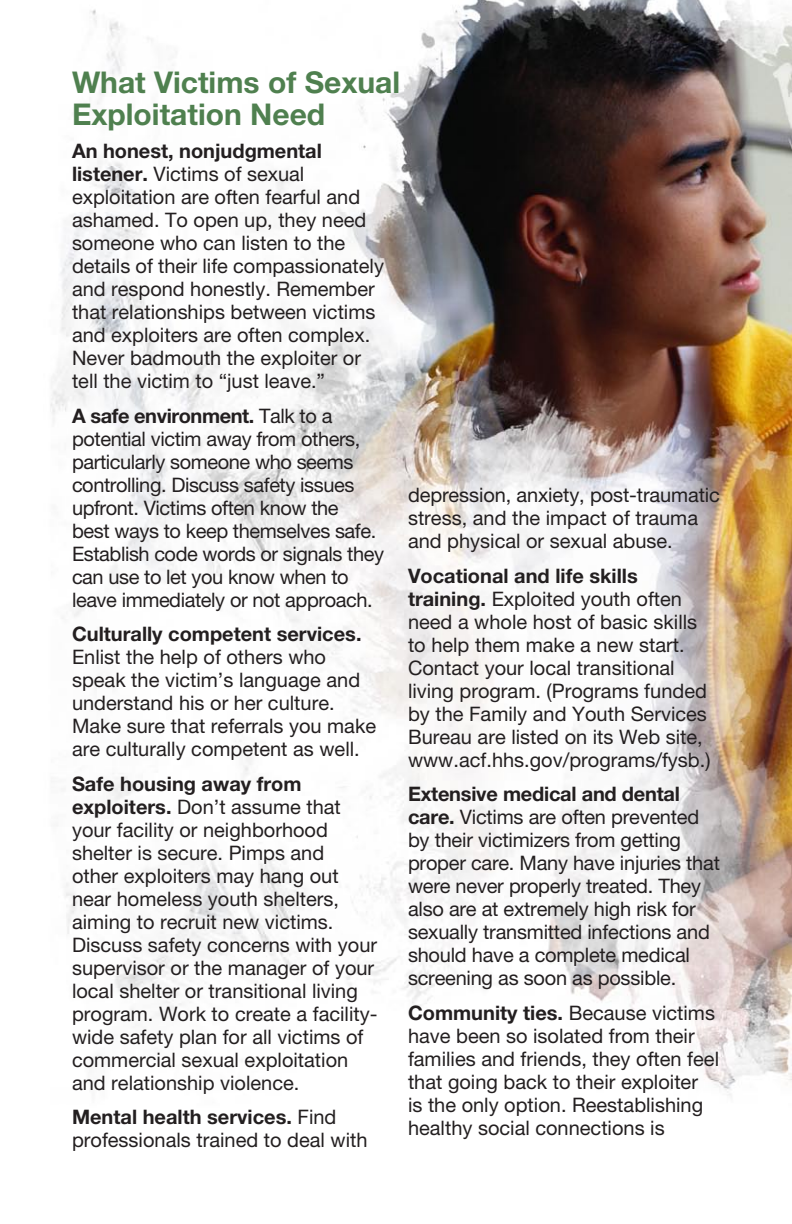
<style>
.page{position:relative;width:792px;height:1224px;background:#fff}
.page>*{position:absolute;margin:0;border:0;box-sizing:border-box;transform-origin:0 0}
.t1{font:700 30px/32px "Helvetica Neue LT Pro";color:#4f804f}
.t2{font:20px/23px "Helvetica Neue LT Pro";color:#231f20}
.t3{font:20px/23px "Helvetica Neue LT Pro";letter-spacing:-.02em;color:#231f20}
.s1{font-weight:700}
</style>
<div class="page">
<img style="left:50px;top:0;width:742px;height:1088px">
<img style="left:611px;top:518px;width:181px;height:578px">
<h2 class="t1" style="left:72px;top:66px;width:330px">What Victims of Sexual<br>Exploitation Need</h2>
<p class="t2" style="left:72px;top:139px;width:314px"><span class="s1">An honest, nonjudgmental listener.</span> Victims of sexual exploitation are often fearful and ashamed. To open up, they need someone who can listen to the details of their life compassionately and respond honestly. Remember that relationships between victims and exploiters are often complex.<br>Never badmouth the exploiter or tell the victim to “just leave.”</p>
<p class="t3" style="left:72px;top:404px;width:314px"><span class="s1">A safe environment.</span> Talk to a potential victim away from others, particularly someone who seems controlling. Discuss safety issues upfront. Victims often know the<br>best ways to keep themselves safe.<br>Establish code words or signals they can use to let you know when to leave immediately or not approach.</p>
<p class="t2" style="left:72px;top:622px;width:306px"><span class="s1">Culturally competent services.<br></span>Enlist the help of others who speak the victim’s language and understand his or her culture.<br>Make sure that referrals you make are culturally competent as well.</p>
<p class="t2" style="left:72px;top:772px;width:307px"><span class="s1">Safe housing away from exploiters.</span> Don’t assume that your facility or neighborhood shelter is secure. Pimps and<br>other exploiters may hang out near homeless youth shelters, aiming to recruit new victims.<br>Discuss safety concerns with your supervisor or the manager of your local shelter or transitional living program. Work to create a facility&shy;wide safety plan for all victims of commercial sexual exploitation and relationship violence.</p>
<p class="t2" style="left:72px;top:1105px;width:297px"><span class="s1">Mental health services.</span> Find professionals trained to deal with</p>
<p class="t2" style="left:408px;top:483px;width:314px">depression, anxiety, post-traumatic stress, and the impact of trauma and physical or sexual abuse.</p>
<p class="t2" style="left:408px;top:564px;width:304px"><span class="s1">Vocational and life skills training.</span> Exploited youth often need a whole host of basic skills to help them make a new start.<br>Contact your local transitional living program. (Programs funded by the Family and Youth Services<br>Bureau are listed on its Web site, www.acf.hhs.gov/programs/fysb.)</p>
<p class="t2" style="left:408px;top:782px;width:313px"><span class="s1">Extensive medical and dental care.</span> Victims are often prevented by their victimizers from getting proper care. Many have injuries that were never properly treated. They also are at extremely high risk for sexually transmitted infections and should have a complete medical screening as soon as possible.</p>
<p class="t2" style="left:408px;top:1001px;width:313px"><span class="s1">Community ties.</span> Because victims have been so isolated from their families and friends, they often feel that going back to their exploiter<br>is the only option. Reestablishing healthy social connections is</p>
</div>
